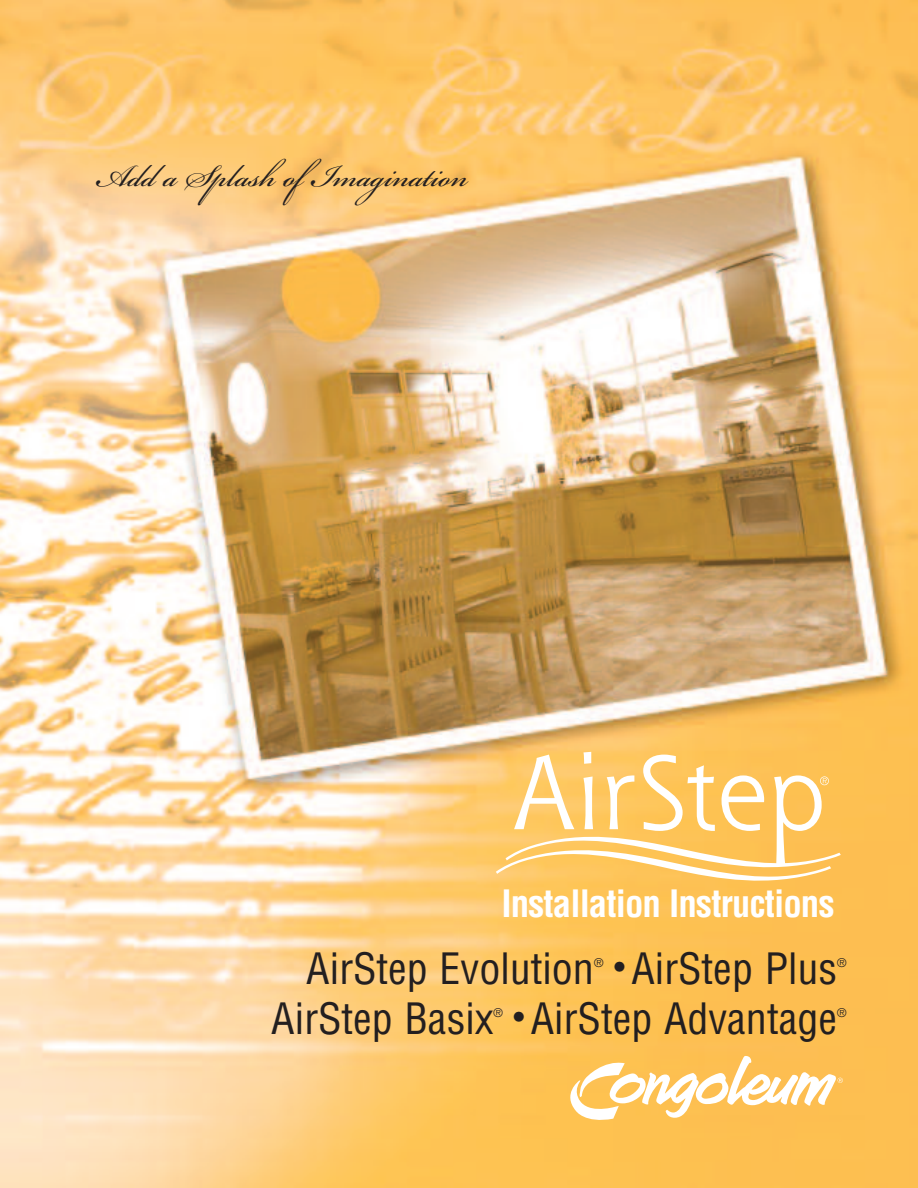
<style>
.page{position:relative;width:918px;height:1188px;background:#fff}
.page>*{position:absolute;margin:0;border:0;box-sizing:border-box;transform-origin:0 0}
.t1{font:48px "Bickham Script Pro";color:#231f20}
.t2{font:condensed 42.15px "Helvetica";color:#231f20}
.t3{font:700 condensed 36.75px "Helvetica";letter-spacing:-.025em;color:#fff}
.t4{font:condensed 11.7px "Helvetica";color:#231f20}
.s1{font-size:32.85px}
</style>
<div class="page">
<img style="left:0;top:0;width:918px;height:1188px">
<svg style="left:496px;top:752px;width:345px;height:135px"></svg>
<svg style="left:570px;top:1056px;width:273px;height:64px"></svg>
<p class="t1" style="left:95px;top:142px;width:374px">Add a Splash ofImagination</p>
<p class="t3" style="left:501px;top:883px;width:335px">Installation Instructions</p>
<p class="t2" style="left:306px;top:944px;width:289px">AirStep Evolution</p>
<p class="t4" style="left:594px;top:956px;width:11px">®</p>
<p class="t2" style="left:614px;top:944px;width:225px"><span class="s1">•</span> AirStep Plus</p>
<p class="t4" style="left:837px;top:956px;width:11px">®</p>
<p class="t2" style="left:271px;top:995px;width:224px">AirStep Basix</p>
<p class="t4" style="left:493px;top:1006px;width:11px">®</p>
<p class="t2" style="left:513px;top:995px;width:325px"><span class="s1">•</span> AirStep Advantage</p>
<p class="t4" style="left:837px;top:1006px;width:11px">®</p>
</div>
